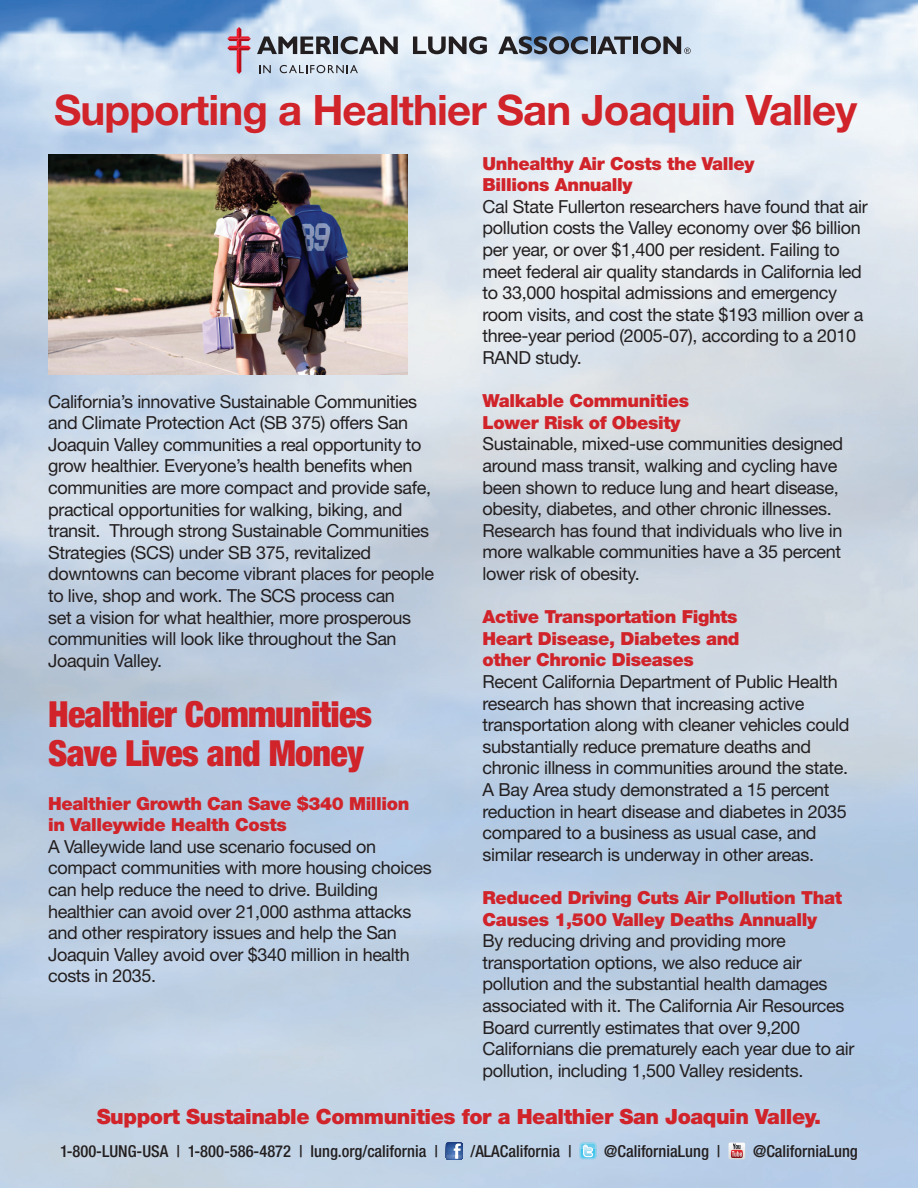
<style>
.page{position:relative;width:918px;height:1188px;background:#fff}
.page>*{position:absolute;margin:0;border:0;box-sizing:border-box;transform-origin:0 0}
.t1{font:700 42px "Helvetica Neue";letter-spacing:-.02em;color:#d1232a}
.t2{font:900 condensed 36px/39px "Helvetica Neue";letter-spacing:-.02em;color:#d1232a}
.t3{font:900 21px "Helvetica Neue";letter-spacing:-.02em;color:#d1232a}
.t4{font:18px/21.6px "Helvetica Neue";letter-spacing:-.02em;color:#231f20}
.t5{font:900 18px/21.6px "Helvetica Neue";letter-spacing:-.02em;color:#d1232a}
.t6{font:500 condensed 16.5px "Helvetica Neue";color:#231f20}
</style>
<div class="page">
<img style="left:0;top:0;width:918px;height:1188px">
<svg style="left:446px;top:1143px;width:17px;height:16px"></svg>
<svg style="left:580px;top:1143px;width:16px;height:16px"></svg>
<svg style="left:728px;top:1143px;width:17px;height:16px"></svg>
<svg style="left:227px;top:27px;width:24px;height:47px"></svg>
<svg style="left:257px;top:37px;width:75px;height:17px"></svg>
<div style="left:333px;top:37px;width:5px;height:17px;background:#231f20"></div>
<svg style="left:341px;top:36px;width:57px;height:18px"></svg>
<svg style="left:413px;top:36px;width:74px;height:18px"></svg>
<svg style="left:498px;top:36px;width:90px;height:18px"></svg>
<hr style="left:591px;top:37px;width:4px;height:17px;background:#231f20">
<svg style="left:597px;top:37px;width:34px;height:17px"></svg>
<div style="left:633px;top:37px;width:5px;height:17px;background:#231f20"></div>
<svg style="left:641px;top:36px;width:50px;height:18px"></svg>
<svg style="left:259px;top:65px;width:12px;height:8px"></svg>
<svg style="left:280px;top:65px;width:78px;height:8px"></svg>
<img style="left:48px;top:155px;width:360px;height:220px">
<h1 class="t1" style="left:54px;top:84px;width:805px">Supporting a Healthier San Joaquin Valley</h1>
<p class="t4" style="left:48px;top:390px;width:388px">California’s innovative Sustainable Communities and Climate Protection Act (SB 375) offers San Joaquin Valley communities a real opportunity to grow healthier. Everyone’s health benefits when communities are more compact and provide safe, practical opportunities for walking, biking, and transit. Through strong Sustainable Communities Strategies (SCS) under SB 375, revitalized downtowns can become vibrant places for people to live, shop and work. The SCS process can<br>set a vision for what healthier, more prosperous communities will look like throughout the San Joaquin Valley.</p>
<h2 class="t2" style="left:48px;top:695px;width:326px">Healthier Communities<br>Save Lives and Money</h2>
<p class="t5" style="left:48px;top:792px;width:363px">Healthier Growth Can Save $340 Million in Valleywide Health Costs</p>
<p class="t4" style="left:48px;top:835px;width:385px">A Valleywide land use scenario focused on compact communities with more housing choices can help reduce the need to drive. Building healthier can avoid over 21,000 asthma attacks and other respiratory issues and help the San Joaquin Valley avoid over $340 million in health costs in 2035.</p>
<p class="t5" style="left:483px;top:152px;width:273px">Unhealthy Air Costs the Valley<br>Billions Annually</p>
<p class="t4" style="left:483px;top:195px;width:387px">Cal State Fullerton researchers have found that air pollution costs the Valley economy over $6 billion per year, or over $1,400 per resident. Failing to meet federal air quality standards in California led to 33,000 hospital admissions and emergency room visits, and cost the state $193 million over a three-year period (2005-07), according to a 2010<br>RAND study.</p>
<p class="t5" style="left:483px;top:390px;width:208px">Walkable Communities<br>Lower Risk of Obesity</p>
<p class="t4" style="left:483px;top:433px;width:362px">Sustainable, mixed-use communities designed around mass transit, walking and cycling have been shown to reduce lung and heart disease, obesity, diabetes, and other chronic illnesses.<br>Research has found that individuals who live in more walkable communities have a 35 percent lower risk of obesity.</p>
<p class="t5" style="left:483px;top:606px;width:259px;text-align:justify">Active Transportation Fights Heart Disease, Diabetes and other Chronic Diseases</p>
<p class="t4" style="left:483px;top:671px;width:368px">Recent California Department of Public Health research has shown that increasing active transportation along with cleaner vehicles could substantially reduce premature deaths and chronic illness in communities around the state.<br>A Bay Area study demonstrated a 15 percent reduction in heart disease and diabetes in 2035 compared to a business as usual case, and similar research is underway in other areas.</p>
<p class="t5" style="left:483px;top:887px;width:361px">Reduced Driving Cuts Air Pollution That<br>Causes 1,500 Valley Deaths Annually</p>
<p class="t4" style="left:483px;top:930px;width:373px">By reducing driving and providing more transportation options, we also reduce air pollution and the substantial health damages associated with it. The California Air Resources Board currently estimates that over 9,200<br>Californians die prematurely each year due to air pollution, including 1,500 Valley residents.</p>
<p class="t3" style="left:97px;top:1104px;width:726px">Support Sustainable Communities for a Healthier San Joaquin Valley.</p>
<p class="t6" style="left:60px;top:1142px;width:379px">1-800-LUNG-USA | 1-800-586-4872 | lung.org/california |</p>
<p class="t6" style="left:471px;top:1142px;width:103px">/ALACalifornia |</p>
<p class="t6" style="left:604px;top:1142px;width:118px">@CaliforniaLung |</p>
<p class="t6" style="left:753px;top:1142px;width:106px">@CaliforniaLung</p>
</div>
